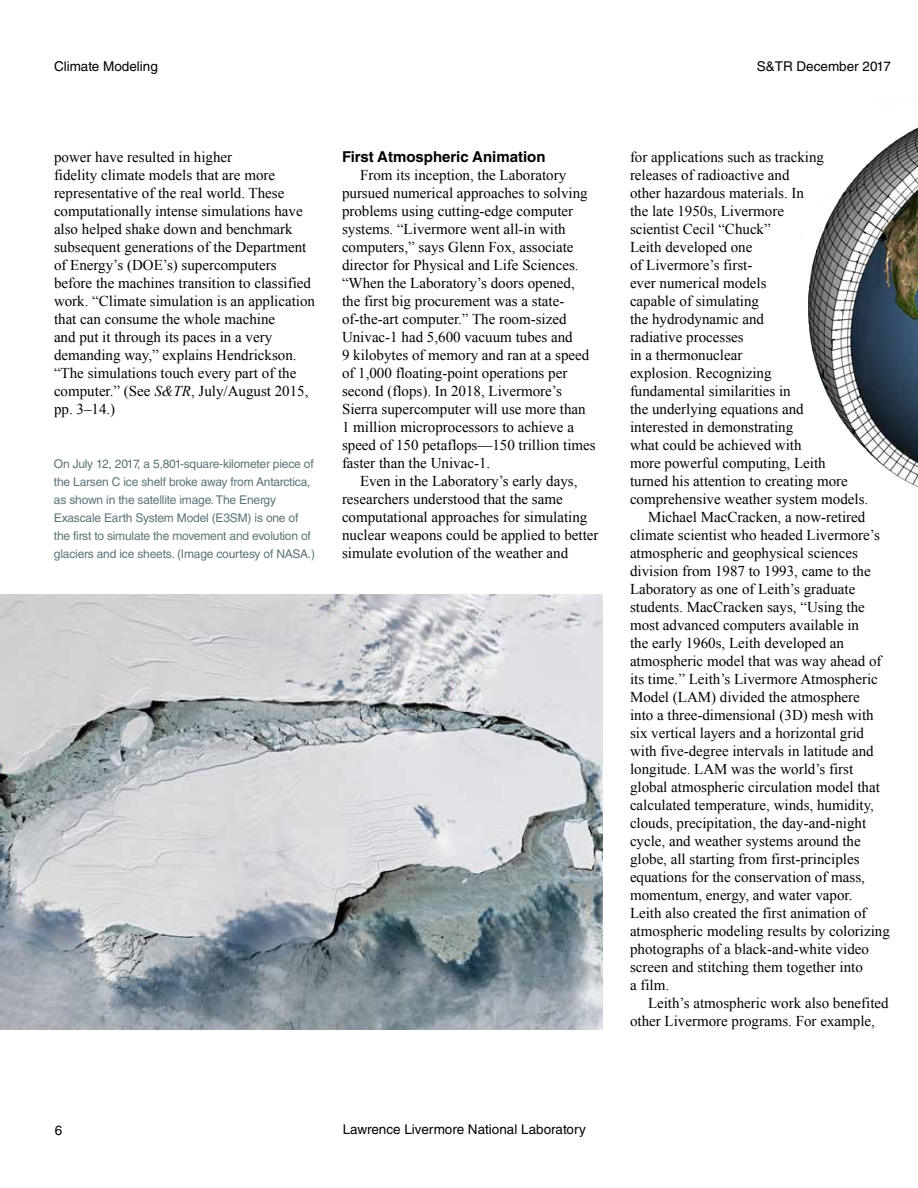
<style>
.page{position:relative;width:918px;height:1188px;background:#fff}
.page>*{position:absolute;margin:0;border:0;box-sizing:border-box;transform-origin:0 0}
.t1{font:15px/18px "Times New Roman";color:#000}
.t2{font:700 15px "Helvetica LT Std";color:#000}
.t3{font:13.5px "Helvetica LT Std";color:#000}
.t4{font:12px/18px "Helvetica LT Std";letter-spacing:-.015em;color:#5b7478}
.s1{font-style:italic}
</style>
<div class="page">
<img style="left:0;top:594px;width:603px;height:435px">
<img style="left:800px;top:127px;width:118px;height:360px">
<p class="t3" style="left:54px;top:59px;width:106px">Climate Modeling</p>
<p class="t3" style="left:757px;top:59px;width:136px">S&amp;TR December 2017</p>
<p class="t1" style="left:54px;top:148px;width:263px">power have resulted in higher<br>fidelity climate models that are more representative of the real world. These computationally intense simulations have also helped shake down and benchmark subsequent generations of the Department of Energy’s (DOE’s) supercomputers before the machines transition to classified work. “Climate simulation is an application that can consume the whole machine<br>and put it through its paces in a very demanding way,” explains Hendrickson. “The simulations touch every part of the computer.” (See <span class="s1">S&amp;TR</span>, July/August 2015, pp. 3–14.)</p>
<p class="t4" style="left:54px;top:455px;width:263px">On July 12, 2017, a 5,801-square-kilometer piece of the Larsen C ice shelf broke away from Antarctica, as shown in the satellite image. The Energy Exascale Earth System Model (E3SM) is one of the first to simulate the movement and evolution of glaciers and ice sheets. (Image courtesy of NASA.)</p>
<p class="t2" style="left:342px;top:148px;width:205px">First Atmospheric Animation</p>
<p class="t1" style="left:342px;top:166px;width:255px;text-indent:18px">From its inception, the Laboratory pursued numerical approaches to solving problems using cutting-edge computer systems. “Livermore went all-in with computers,” says Glenn Fox, associate director for Physical and Life Sciences. “When the Laboratory’s doors opened, the first big procurement was a state&shy;of-the-art computer.” The room-sized Univac-1 had 5,600 vacuum tubes and<br>9 kilobytes of memory and ran at a speed of 1,000 floating-point operations per second (flops). In 2018, Livermore’s Sierra supercomputer will use more than 1 million microprocessors to achieve a speed of 150 petaflops—150 trillion times faster than the Univac-1.</p>
<p class="t1" style="left:342px;top:472px;width:258px;text-indent:18px">Even in the Laboratory’s early days, researchers understood that the same computational approaches for simulating nuclear weapons could be applied to better simulate evolution of the weather and</p>
<p class="t1" style="left:630px;top:148px;width:196px">for applications such as tracking</p>
<p class="t1" style="left:630px;top:166px;width:161px">releases of radioactive and</p>
<p class="t1" style="left:630px;top:184px;width:176px">other hazardous materials. In</p>
<p class="t1" style="left:630px;top:202px;width:156px">the late 1950s, Livermore</p>
<p class="t1" style="left:630px;top:220px;width:142px">scientist Cecil “Chuck”</p>
<p class="t1" style="left:630px;top:238px;width:124px">Leith developed one</p>
<p class="t1" style="left:630px;top:256px;width:124px">of Livermore’s first-</p>
<p class="t1" style="left:630px;top:274px;width:138px">ever numerical models</p>
<p class="t1" style="left:630px;top:292px;width:131px">capable of simulating</p>
<p class="t1" style="left:630px;top:310px;width:136px">the hydrodynamic and</p>
<p class="t1" style="left:630px;top:328px;width:115px">radiative processes</p>
<p class="t1" style="left:630px;top:346px;width:114px">in a thermonuclear</p>
<p class="t1" style="left:630px;top:364px;width:143px">explosion. Recognizing</p>
<p class="t1" style="left:630px;top:382px;width:162px">fundamental similarities in</p>
<p class="t1" style="left:630px;top:400px;width:175px">the underlying equations and</p>
<p class="t1" style="left:630px;top:418px;width:165px">interested in demonstrating</p>
<p class="t1" style="left:630px;top:436px;width:173px">what could be achieved with</p>
<p class="t1" style="left:630px;top:454px;width:197px">more powerful computing, Leith</p>
<p class="t1" style="left:630px;top:472px;width:219px">turned his attention to creating more</p>
<p class="t1" style="left:630px;top:490px;width:240px">comprehensive weather system models.</p>
<p class="t1" style="left:648px;top:508px;width:219px">Michael MacCracken, a now-retired</p>
<p class="t1" style="left:630px;top:526px;width:251px">climate scientist who headed Livermore’s</p>
<p class="t1" style="left:630px;top:544px;width:229px">atmospheric and geophysical sciences</p>
<p class="t1" style="left:630px;top:562px;width:242px">division from 1987 to 1993, came to the</p>
<p class="t1" style="left:630px;top:580px;width:227px">Laboratory as one of Leith’s graduate</p>
<p class="t1" style="left:630px;top:598px;width:236px">students. MacCracken says, “Using the</p>
<p class="t1" style="left:630px;top:616px;width:231px">most advanced computers available in</p>
<p class="t1" style="left:630px;top:634px;width:216px">the early 1960s, Leith developed an</p>
<p class="t1" style="left:630px;top:652px;width:253px">atmospheric model that was way ahead of</p>
<p class="t1" style="left:630px;top:670px;width:249px">its time.” Leith’s Livermore Atmospheric</p>
<p class="t1" style="left:630px;top:688px;width:231px">Model (LAM) divided the atmosphere</p>
<p class="t1" style="left:630px;top:706px;width:245px">into a three-dimensional (3D) mesh with</p>
<p class="t1" style="left:630px;top:724px;width:236px">six vertical layers and a horizontal grid</p>
<p class="t1" style="left:630px;top:742px;width:245px">with five-degree intervals in latitude and</p>
<p class="t1" style="left:630px;top:760px;width:225px">longitude. LAM was the world’s first</p>
<p class="t1" style="left:630px;top:778px;width:251px">global atmospheric circulation model that</p>
<p class="t1" style="left:630px;top:796px;width:245px">calculated temperature, winds, humidity,</p>
<p class="t1" style="left:630px;top:814px;width:238px">clouds, precipitation, the day-and-night</p>
<p class="t1" style="left:630px;top:832px;width:232px">cycle, and weather systems around the</p>
<p class="t1" style="left:630px;top:850px;width:231px">globe, all starting from first-principles</p>
<p class="t1" style="left:630px;top:868px;width:236px">equations for the conservation of mass,</p>
<p class="t1" style="left:630px;top:886px;width:224px">momentum, energy, and water vapor.</p>
<p class="t1" style="left:630px;top:904px;width:238px">Leith also created the first animation of</p>
<p class="t1" style="left:630px;top:922px;width:261px">atmospheric modeling results by colorizing</p>
<p class="t1" style="left:630px;top:940px;width:241px">photographs of a black-and-white video</p>
<p class="t1" style="left:630px;top:958px;width:234px">screen and stitching them together into</p>
<p class="t1" style="left:630px;top:976px;width:41px">a film.</p>
<p class="t1" style="left:648px;top:994px;width:242px">Leith’s atmospheric work also benefited</p>
<p class="t1" style="left:630px;top:1012px;width:246px">other Livermore programs. For example,</p>
<p class="t3" style="left:55px;top:1122px;width:9px">6</p>
<p class="t3" style="left:343px;top:1121px;width:245px">Lawrence Livermore National Laboratory</p>
</div>
